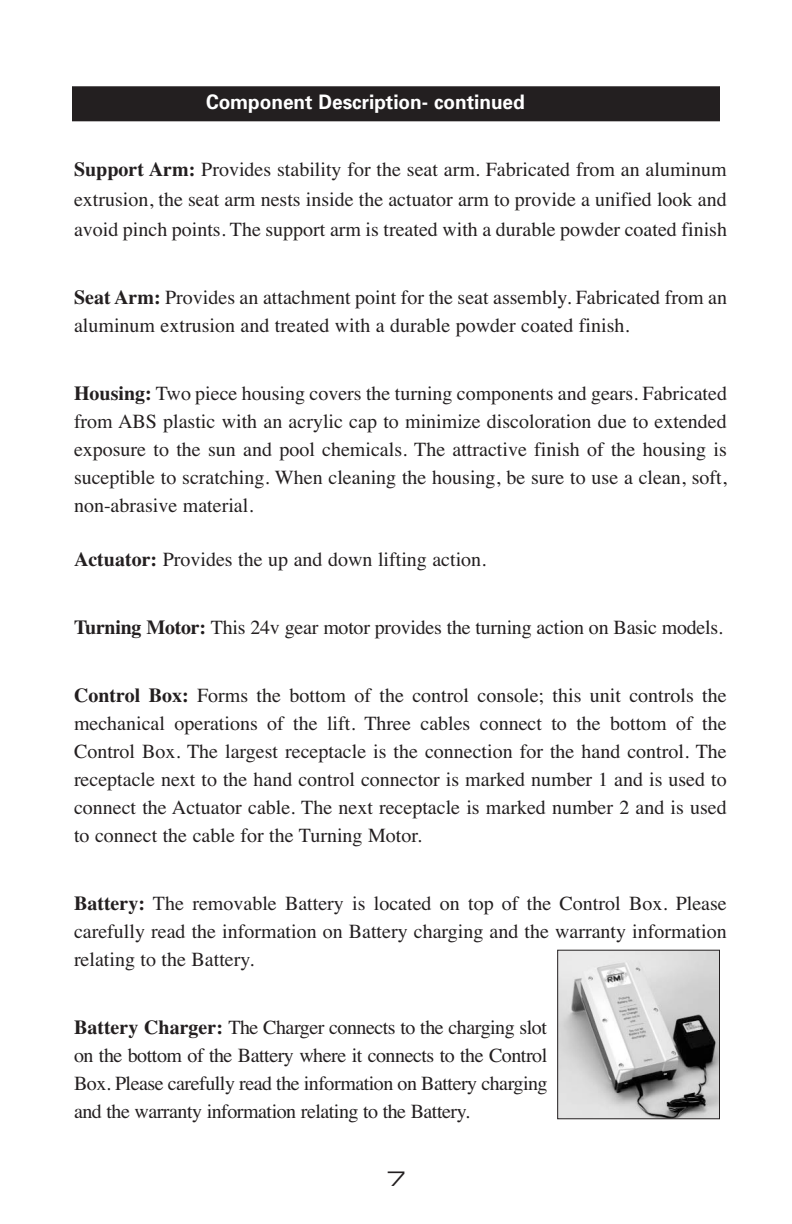
<style>
.page{position:relative;width:792px;height:1224px;background:#fff}
.page>*{position:absolute;margin:0;border:0;box-sizing:border-box;transform-origin:0 0}
.t1{font:20px/28px "Times";color:#231f20;text-align:justify}
.t2{font:700 20px "Univers";color:#fff;scale:.95 1}
.t3{font:20px "Eurostile Extended Two";color:#231f20}
.s1{font-weight:700}
</style>
<div class="page">
<div style="left:73px;top:87px;width:646px;height:33px;background:#231f20"></div>
<div style="left:72px;top:86px;width:648px;height:35px;border:1px solid #231f20"></div>
<img style="left:559px;top:952px;width:159px;height:165px">
<div style="left:557px;top:950px;width:163px;height:169px;border:1px solid #231f20"></div>
<p class="t2" style="left:206px;top:90px;width:337px">Component Description- continued</p>
<p class="t1" style="left:74px;top:153px;width:655px;line-height:30px"><span class="s1">Support Arm:</span> Provides stability for the seat arm. Fabricated from an aluminum extrusion, the seat arm nests inside the actuator arm to provide a unified look and avoid pinch points. The support arm is treated with a durable powder coated finish</p>
<p class="t1" style="left:74px;top:282px;width:655px"><span class="s1">Seat Arm:</span> Provides an attachment point for the seat assembly. Fabricated from an aluminum extrusion and treated with a durable powder coated finish.</p>
<p class="t1" style="left:74px;top:378px;width:654px"><span class="s1">Housing:</span> Two piece housing covers the turning components and gears. Fabricated from ABS plastic with an acrylic cap to minimize discoloration due to extended exposure to the sun and pool chemicals. The attractive finish of the housing is suceptible to scratching. When cleaning the housing, be sure to use a clean, soft, non-abrasive material.</p>
<p class="t1" style="left:74px;top:544px;width:414px"><span class="s1">Actuator:</span> Provides the up and down lifting action.</p>
<p class="t1" style="left:74px;top:612px;width:650px"><span class="s1">Turning Motor:</span> This 24v gear motor provides the turning action on Basic models.</p>
<p class="t1" style="left:74px;top:680px;width:654px"><span class="s1">Control Box:</span> Forms the bottom of the control console; this unit controls the mechanical operations of the lift. Three cables connect to the bottom of the Control Box. The largest receptacle is the connection for the hand control. The receptacle next to the hand control connector is marked number 1 and is used to connect the Actuator cable. The next receptacle is marked number 2 and is used to connect the cable for the Turning Motor.</p>
<p class="t1" style="left:74px;top:888px;width:654px"><span class="s1">Battery:</span> The removable Battery is located on top of the Control Box. Please carefully read the information on Battery charging and the warranty information relating to the Battery.</p>
<p class="t1" style="left:74px;top:1012px;width:475px"><span class="s1">Battery Charger:</span> The Charger connects to the charging slot on the bottom of the Battery where it connects to the Control Box. Please carefully read the information on Battery charging and the warranty information relating to the Battery.</p>
<p class="t3" style="left:386px;top:1166px;width:21px">7</p>
</div>
